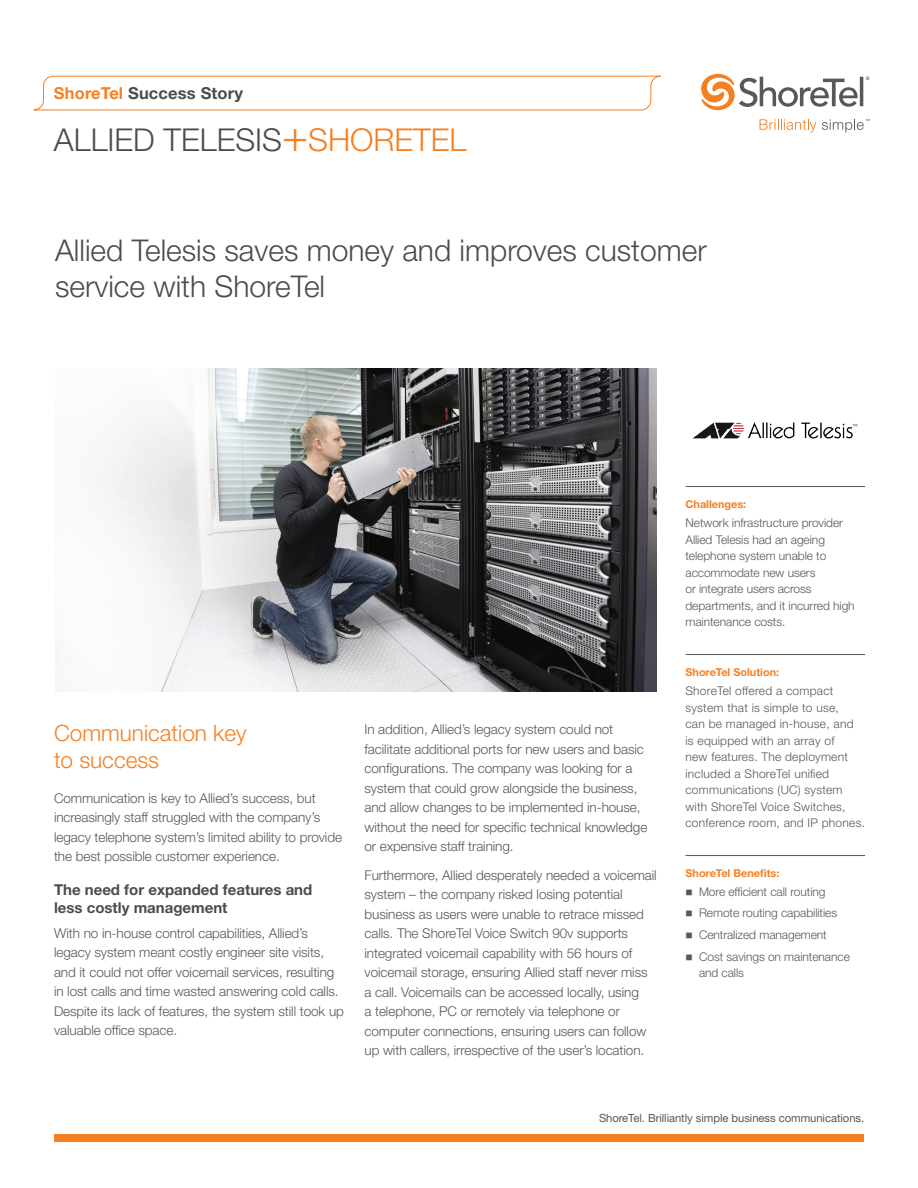
<style>
.page{position:relative;width:918px;height:1188px;background:#fff}
.page>*{position:absolute;margin:0;border:0;box-sizing:border-box;transform-origin:0 0}
.t1{font:300 31.5px "Helvetica Neue LT Std";color:#4b4c4d}
.t2{font:300 30px/36px "Helvetica Neue LT Std";color:#4b4c4d}
.t3{font:300 22.5px/27px "Helvetica Neue LT Std";color:#f57f21}
.t4{font:700 16.5px "Helvetica Neue LT Std";letter-spacing:.01em;color:#4b4c4d}
.t5{font:700 15px/18px "Helvetica Neue LT Std";color:#4b4c4d}
.t6{font:300 13.5px/19.5px "Helvetica Neue LT Std";letter-spacing:-.005em;color:#57585a}
.t7{font:300 12px/16.5px "Helvetica Neue LT Std";letter-spacing:-.005em;color:#57585a}
.t8{font:300 12px/16.5px "Helvetica Neue LT Std";letter-spacing:.02em;color:#57585a}
.t9{font:11.25px "Helvetica Neue LT Std";letter-spacing:-.005em;color:#57585a}
.t10{font:700 10.8px "Helvetica Neue LT Std";color:#f57f21}
.s1{color:#f57f21}
.s2{font-size:43.5px;color:#f57f21}
</style>
<div class="page">
<div style="left:54px;top:1134px;width:810px;height:7px;background:#f57f21"></div>
<img style="left:55px;top:368px;width:602px;height:323px">
<hr style="left:686px;top:486px;width:179px;height:1px;background:#57585a">
<hr style="left:686px;top:654px;width:179px;height:1px;background:#57585a">
<hr style="left:686px;top:855px;width:179px;height:1px;background:#57585a">
<img style="left:692px;top:422px;width:166px;height:17px">
<svg style="left:701px;top:74px;width:168px;height:36px"></svg>
<svg style="left:760px;top:119px;width:56px;height:13px"></svg>
<svg style="left:822px;top:119px;width:48px;height:13px"></svg>
<svg style="left:33px;top:76px;width:628px;height:34px"></svg>
<p class="t4" style="left:54px;top:83px;width:190px"><span class="s1">ShoreTel</span> Success Story</p>
<h1 class="t1" style="left:54px;top:120px;width:414px">ALLIED TELESIS<span class="s2">+</span><span class="s1">SHORETEL</span></h1>
<h2 class="t2" style="left:55px;top:232px;width:653px">Allied Telesis saves money and improves customer service with ShoreTel</h2>
<h3 class="t3" style="left:54px;top:719px;width:194px">Communication key to success</h3>
<p class="t6" style="left:54px;top:788px;width:290px">Communication is key to Allied’s success, but increasingly staff struggled with the company’s legacy telephone system’s limited ability to provide the best possible customer experience.</p>
<p class="t5" style="left:54px;top:880px;width:260px">The need for expanded features and less costly management</p>
<p class="t6" style="left:54px;top:923px;width:291px">With no in-house control capabilities, Allied’s legacy system meant costly engineer site visits, and it could not offer voicemail services, resulting in lost calls and time wasted answering cold calls.<br>Despite its lack of features, the system still took up valuable office space.</p>
<p class="t6" style="left:364px;top:719px;width:284px">In addition, Allied’s legacy system could not facilitate additional ports for new users and basic configurations. The company was looking for a system that could grow alongside the business, and allow changes to be implemented in-house, without the need for specific technical knowledge or expensive staff training.</p>
<p class="t6" style="left:364px;top:865px;width:294px">Furthermore, Allied desperately needed a voicemail system – the company risked losing potential business as users were unable to retrace missed calls. The ShoreTel Voice Switch 90v supports integrated voicemail capability with 56 hours of voicemail storage, ensuring Allied staff never miss a call. Voicemails can be accessed locally, using<br>a telephone, PC or remotely via telephone or computer connections, ensuring users can follow up with callers, irrespective of the user’s location.</p>
<p class="t10" style="left:686px;top:497px;width:62px">Challenges:</p>
<p class="t7" style="left:686px;top:515px;width:171px">Network infrastructure provider<br>Allied Telesis had an ageing telephone system unable to accommodate new users<br>or integrate users across departments, and it incurred high maintenance costs.</p>
<p class="t10" style="left:686px;top:665px;width:95px">ShoreTel Solution:</p>
<p class="t8" style="left:686px;top:683px;width:181px">ShoreTel offered a compact system that is simple to use,<br>can be managed in-house, and<br>is equipped with an array of<br>new features. The deployment included a ShoreTel unified communications (UC) system with ShoreTel Voice Switches, conference room, and IP phones.</p>
<p class="t10" style="left:686px;top:866px;width:95px">ShoreTel Benefits:</p>
<p class="t7" style="left:699px;top:880px;width:152px;line-height:21.8px">More efficient call routing<br>Remote routing capabilities<br>Centralized management<br>Cost savings on maintenance</p>
<p class="t7" style="left:699px;top:964px;width:47px">and calls</p>
<p class="t9" style="left:599px;top:1111px;width:267px">ShoreTel. Brilliantly simple business communications.</p>
</div>
